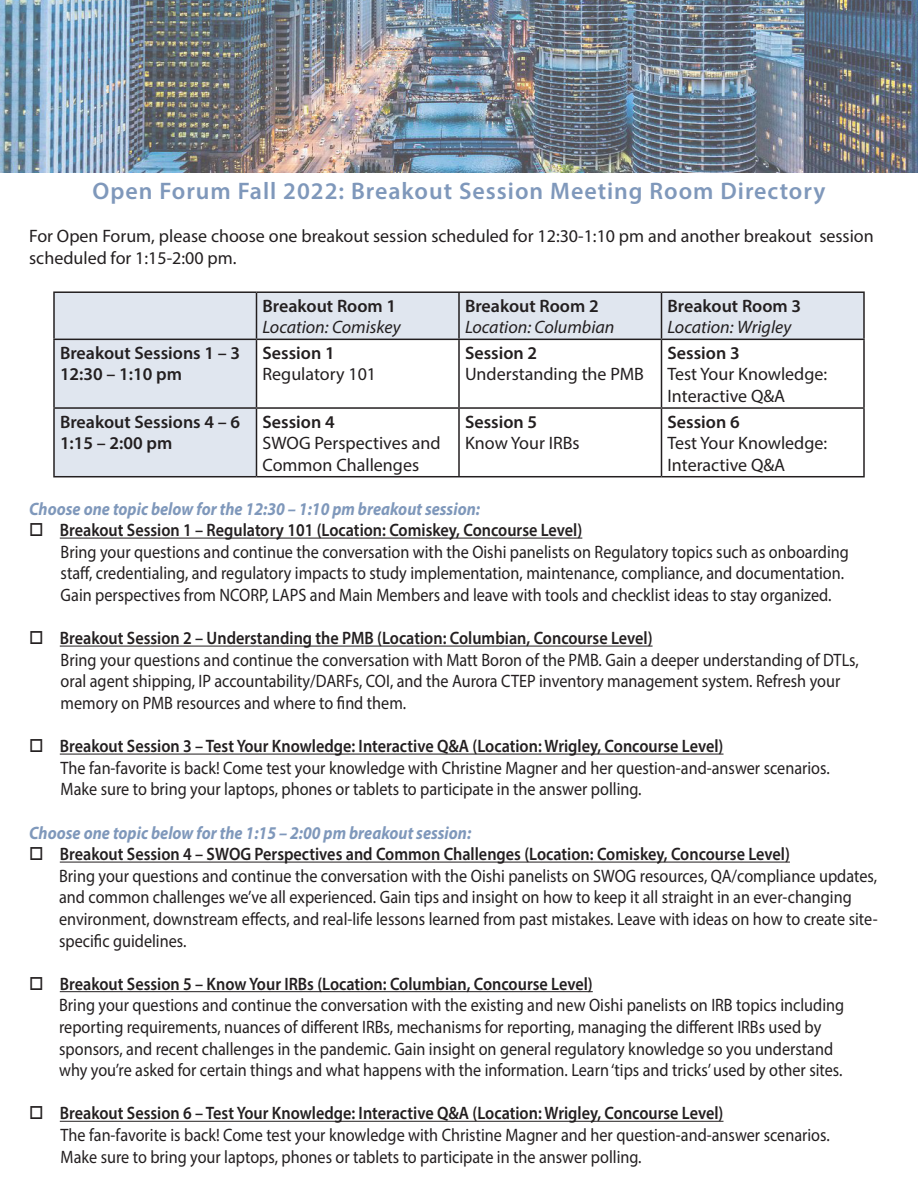
<style>
.page{position:relative;width:918px;height:1188px;background:#fff}
.page>*{position:absolute;margin:0;border:0;box-sizing:border-box;transform-origin:0 0}
.t1{font:600 24px "Myriad Pro";letter-spacing:.04em;color:#7f98bb}
.t2{font:18px/21.6px "Myriad Pro";color:#231f20;scale:.9 1}
.t3{font:600 18px "Myriad Pro";color:#231f20;scale:.9 1}
.t4{font:18px/21.6px "Myriad Pro";color:#231f20}
.t5{font:600 18px "Myriad Pro";color:#231f20}
.t6{font:italic 700 18px "Myriad Pro";color:#7f98bb;scale:.9 1}
.t7{font:italic 18px "Myriad Pro";color:#231f20}
</style>
<div class="page">
<hr style="left:60px;top:538px;width:522px;height:1px;background:#231f20">
<hr style="left:60px;top:646px;width:593px;height:1px;background:#231f20">
<hr style="left:60px;top:754px;width:664px;height:1px;background:#231f20">
<hr style="left:60px;top:862px;width:730px;height:1px;background:#231f20">
<hr style="left:60px;top:991px;width:533px;height:1px;background:#231f20">
<hr style="left:60px;top:1121px;width:664px;height:1px;background:#231f20">
<svg style="left:55px;top:293px;width:808px;height:183px"></svg>
<hr style="left:53px;top:291px;width:203px;height:2px;background:#231f20">
<hr style="left:53px;top:293px;width:2px;height:46px;background:#231f20">
<hr style="left:256px;top:291px;width:203px;height:2px;background:#231f20">
<hr style="left:256px;top:293px;width:1px;height:46px;background:#231f20">
<hr style="left:459px;top:291px;width:203px;height:2px;background:#231f20">
<hr style="left:458px;top:293px;width:2px;height:46px;background:#231f20">
<hr style="left:662px;top:291px;width:203px;height:2px;background:#231f20">
<hr style="left:661px;top:293px;width:1px;height:46px;background:#231f20">
<hr style="left:863px;top:293px;width:2px;height:46px;background:#231f20">
<hr style="left:53px;top:339px;width:203px;height:1px;background:#231f20">
<hr style="left:53px;top:340px;width:2px;height:67px;background:#231f20">
<hr style="left:256px;top:339px;width:203px;height:1px;background:#231f20">
<hr style="left:256px;top:340px;width:1px;height:67px;background:#231f20">
<hr style="left:459px;top:339px;width:203px;height:1px;background:#231f20">
<hr style="left:458px;top:340px;width:2px;height:67px;background:#231f20">
<hr style="left:662px;top:339px;width:203px;height:1px;background:#231f20">
<hr style="left:661px;top:340px;width:1px;height:67px;background:#231f20">
<hr style="left:863px;top:340px;width:2px;height:67px;background:#231f20">
<hr style="left:53px;top:407px;width:203px;height:2px;background:#231f20">
<hr style="left:53px;top:409px;width:2px;height:67px;background:#231f20">
<hr style="left:256px;top:407px;width:203px;height:2px;background:#231f20">
<hr style="left:256px;top:409px;width:1px;height:67px;background:#231f20">
<hr style="left:459px;top:407px;width:203px;height:2px;background:#231f20">
<hr style="left:458px;top:409px;width:2px;height:67px;background:#231f20">
<hr style="left:662px;top:407px;width:203px;height:2px;background:#231f20">
<hr style="left:661px;top:409px;width:1px;height:67px;background:#231f20">
<hr style="left:863px;top:409px;width:2px;height:67px;background:#231f20">
<hr style="left:53px;top:476px;width:203px;height:1px;background:#231f20">
<hr style="left:256px;top:476px;width:203px;height:1px;background:#231f20">
<hr style="left:459px;top:476px;width:203px;height:1px;background:#231f20">
<hr style="left:662px;top:476px;width:203px;height:1px;background:#231f20">
<img style="left:0;top:0;width:918px;height:173px">
<p class="t1" style="left:92px;top:176px;width:735px">Open Forum Fall 2022: Breakout Session Meeting Room Directory</p>
<p class="t4" style="left:29px;top:225px;width:846px">For Open Forum, please choose one breakout session scheduled for 12:30-1:10 pm and another breakout session scheduled for 1:15-2:00 pm.</p>
<p class="t5" style="left:262px;top:294px;width:135px">Breakout Room 1</p>
<p class="t7" style="left:262px;top:316px;width:140px">Location: Comiskey</p>
<p class="t5" style="left:465px;top:294px;width:135px">Breakout Room 2</p>
<p class="t7" style="left:465px;top:316px;width:151px">Location: Columbian</p>
<p class="t5" style="left:668px;top:294px;width:135px">Breakout Room 3</p>
<p class="t7" style="left:668px;top:316px;width:125px">Location: Wrigley</p>
<p class="t5" style="left:60px;top:341px;width:182px">Breakout Sessions 1 – 3</p>
<p class="t5" style="left:60px;top:363px;width:124px">12:30 – 1:10 pm</p>
<p class="t5" style="left:60px;top:410px;width:182px">Breakout Sessions 4 – 6</p>
<p class="t5" style="left:60px;top:432px;width:114px">1:15 – 2:00 pm</p>
<p class="t5" style="left:262px;top:341px;width:74px">Session 1</p>
<p class="t4" style="left:262px;top:363px;width:115px">Regulatory 101</p>
<p class="t5" style="left:262px;top:410px;width:74px">Session 4</p>
<p class="t4" style="left:262px;top:432px;width:180px">SWOG Perspectives and<br>Common Challenges</p>
<p class="t5" style="left:465px;top:341px;width:74px">Session 2</p>
<p class="t4" style="left:465px;top:363px;width:181px">Understanding the PMB</p>
<p class="t5" style="left:465px;top:410px;width:74px">Session 5</p>
<p class="t4" style="left:465px;top:432px;width:116px">Know Your IRBs</p>
<p class="t5" style="left:668px;top:341px;width:74px">Session 3</p>
<p class="t4" style="left:668px;top:363px;width:161px">Test Your Knowledge:<br>Interactive Q&amp;A</p>
<p class="t5" style="left:668px;top:410px;width:74px">Session 6</p>
<p class="t4" style="left:668px;top:432px;width:161px">Test Your Knowledge:<br>Interactive Q&amp;A</p>
<p class="t6" style="left:29px;top:497px;width:503px">Choose one topic below for the 12:30 – 1:10 pm breakout session:</p>
<p class="t3" style="left:29px;top:519px;width:616px">□ Breakout Session 1 – Regulatory 101 (Location: Comiskey, Concourse Level)</p>
<p class="t2" style="left:61px;top:541px;width:877px">Bring your questions and continue the conversation with the Oishi panelists on Regulatory topics such as onboarding staff, credentialing, and regulatory impacts to study implementation, maintenance, compliance, and documentation.<br>Gain perspectives from NCORP, LAPS and Main Members and leave with tools and checklist ideas to stay organized.</p>
<p class="t3" style="left:29px;top:627px;width:694px">□ Breakout Session 2 – Understanding the PMB (Location: Columbian, Concourse Level)</p>
<p class="t2" style="left:61px;top:649px;width:888px">Bring your questions and continue the conversation with Matt Boron of the PMB. Gain a deeper understanding of DTLs, oral agent shipping, IP accountability/DARFs, COI, and the Aurora CTEP inventory management system. Refresh your memory on PMB resources and where to find them.</p>
<p class="t3" style="left:29px;top:735px;width:773px">□ Breakout Session 3 – Test Your Knowledge: Interactive Q&amp;A (Location: Wrigley, Concourse Level)</p>
<p class="t2" style="left:61px;top:757px;width:856px">The fan-favorite is back! Come test your knowledge with Christine Magner and her question-and-answer scenarios.<br>Make sure to bring your laptops, phones or tablets to participate in the answer polling.</p>
<p class="t6" style="left:29px;top:821px;width:493px">Choose one topic below for the 1:15 – 2:00 pm breakout session:</p>
<p class="t3" style="left:29px;top:843px;width:847px">□ Breakout Session 4 – SWOG Perspectives and Common Challenges (Location: Comiskey, Concourse Level)</p>
<p class="t2" style="left:59px;top:865px;width:911px">Bring your questions and continue the conversation with the Oishi panelists on SWOG resources, QA/compliance updates, and common challenges we’ve all experienced. Gain tips and insight on how to keep it all straight in an ever-changing environment, downstream effects, and real-life lessons learned from past mistakes. Leave with ideas on how to create site&shy;specific guidelines.</p>
<p class="t3" style="left:29px;top:972px;width:628px">□ Breakout Session 5 – Know Your IRBs (Location: Columbian, Concourse Level)</p>
<p class="t2" style="left:59px;top:994px;width:874px">Bring your questions and continue the conversation with the existing and new Oishi panelists on IRB topics including reporting requirements, nuances of different IRBs, mechanisms for reporting, managing the different IRBs used by sponsors, and recent challenges in the pandemic. Gain insight on general regulatory knowledge so you understand why you’re asked for certain things and what happens with the information. Learn ‘tips and tricks’ used by other sites.</p>
<p class="t3" style="left:29px;top:1102px;width:773px">□ Breakout Session 6 – Test Your Knowledge: Interactive Q&amp;A (Location: Wrigley, Concourse Level)</p>
<p class="t2" style="left:61px;top:1124px;width:856px">The fan-favorite is back! Come test your knowledge with Christine Magner and her question-and-answer scenarios.<br>Make sure to bring your laptops, phones or tablets to participate in the answer polling.</p>
</div>
